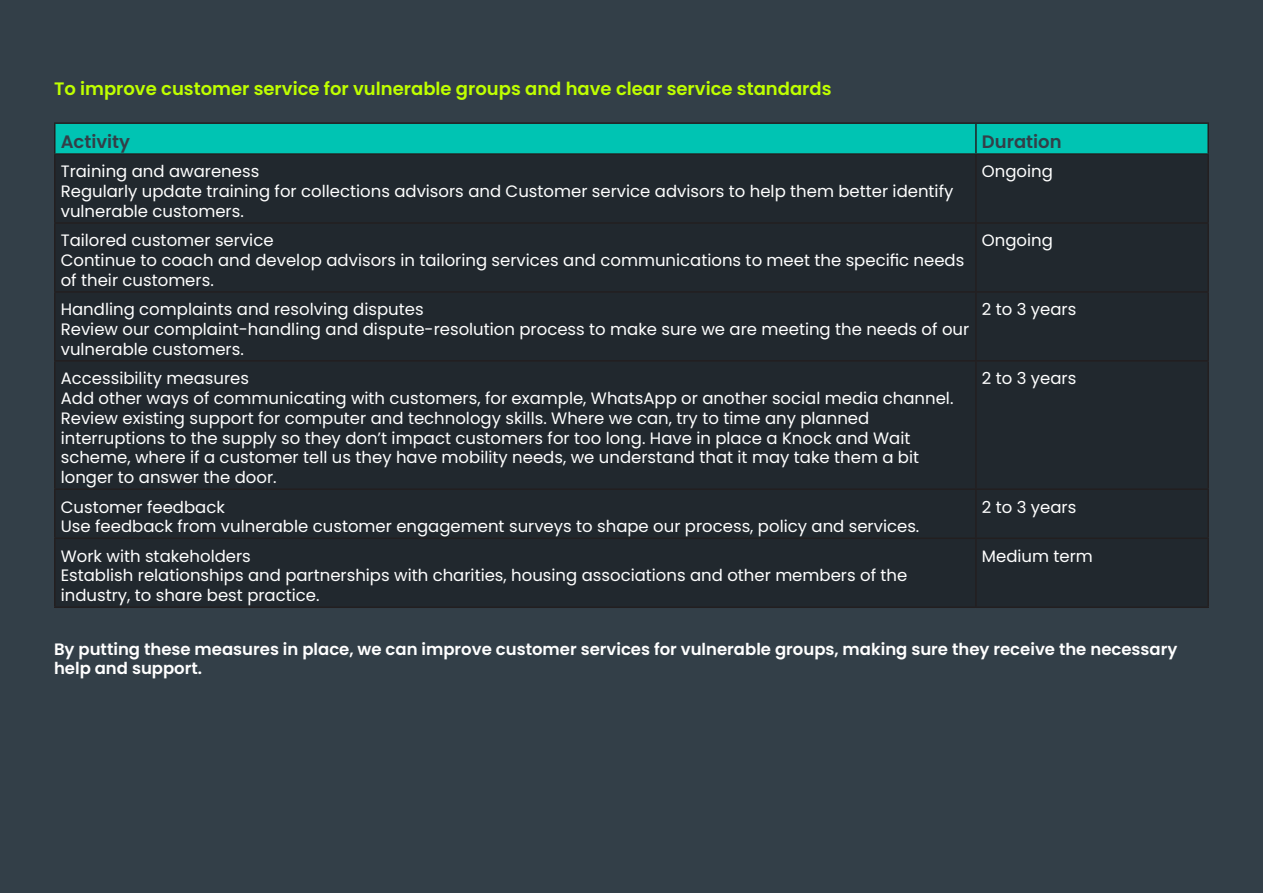
<style>
.page{position:relative;width:1263px;height:893px;background:#333f48}
.page>*{position:absolute;margin:0;border:0;box-sizing:border-box;transform-origin:0 0}
.t1{font:600 18px "Poppins";color:#bfff00}
.t2{font:600 18px "Poppins";color:#333f48}
.t3{font:16.5px/19.8px "Poppins";color:#fff}
.t4{font:600 16.5px/19.8px "Poppins";color:#fff}
</style>
<div class="page">
<div style="left:56px;top:124px;width:1151px;height:29px;background:#00c4b3"></div>
<div style="left:56px;top:155px;width:1151px;height:451px;background:#21282e"></div>
<hr style="left:54px;top:122px;width:922px;height:2px;background:#231f20">
<hr style="left:54px;top:124px;width:2px;height:29px;background:#231f20">
<hr style="left:976px;top:122px;width:233px;height:2px;background:#231f20">
<hr style="left:975px;top:124px;width:2px;height:29px;background:#231f20">
<hr style="left:1207px;top:124px;width:2px;height:29px;background:#231f20">
<hr style="left:54px;top:153px;width:922px;height:2px;background:#231f20">
<hr style="left:54px;top:155px;width:2px;height:67px;background:#231f20">
<hr style="left:976px;top:153px;width:233px;height:2px;background:#231f20">
<hr style="left:975px;top:155px;width:2px;height:67px;background:#231f20">
<hr style="left:1207px;top:155px;width:2px;height:67px;background:#231f20">
<hr style="left:54px;top:222px;width:922px;height:2px;background:#231f20">
<hr style="left:54px;top:224px;width:2px;height:67px;background:#231f20">
<hr style="left:976px;top:222px;width:233px;height:2px;background:#231f20">
<hr style="left:975px;top:224px;width:2px;height:67px;background:#231f20">
<hr style="left:1207px;top:224px;width:2px;height:67px;background:#231f20">
<hr style="left:54px;top:291px;width:922px;height:2px;background:#231f20">
<hr style="left:54px;top:293px;width:2px;height:67px;background:#231f20">
<hr style="left:976px;top:291px;width:233px;height:2px;background:#231f20">
<hr style="left:975px;top:293px;width:2px;height:67px;background:#231f20">
<hr style="left:1207px;top:293px;width:2px;height:67px;background:#231f20">
<hr style="left:54px;top:360px;width:922px;height:2px;background:#231f20">
<hr style="left:54px;top:362px;width:2px;height:126px;background:#231f20">
<hr style="left:976px;top:360px;width:233px;height:2px;background:#231f20">
<hr style="left:975px;top:362px;width:2px;height:126px;background:#231f20">
<hr style="left:1207px;top:362px;width:2px;height:126px;background:#231f20">
<hr style="left:54px;top:488px;width:922px;height:2px;background:#231f20">
<hr style="left:54px;top:490px;width:2px;height:48px;background:#231f20">
<hr style="left:976px;top:488px;width:233px;height:2px;background:#231f20">
<hr style="left:975px;top:490px;width:2px;height:48px;background:#231f20">
<hr style="left:1207px;top:490px;width:2px;height:48px;background:#231f20">
<hr style="left:54px;top:538px;width:922px;height:1px;background:#231f20">
<hr style="left:54px;top:539px;width:2px;height:67px;background:#231f20">
<hr style="left:976px;top:538px;width:233px;height:1px;background:#231f20">
<hr style="left:975px;top:539px;width:2px;height:67px;background:#231f20">
<hr style="left:1207px;top:539px;width:2px;height:67px;background:#231f20">
<hr style="left:54px;top:606px;width:922px;height:2px;background:#231f20">
<hr style="left:976px;top:606px;width:233px;height:2px;background:#231f20">
<p class="t1" style="left:54px;top:78px;width:779px">To improve customer service for vulnerable groups and have clear service standards</p>
<p class="t2" style="left:61px;top:131px;width:71px">Activity</p>
<p class="t2" style="left:982px;top:131px;width:81px">Duration</p>
<p class="t3" style="left:61px;top:162px;width:200px">Training and awareness</p>
<p class="t3" style="left:61px;top:182px;width:894px">Regularly update training for collections advisors and Customer service advisors to help them better identify vulnerable customers.</p>
<p class="t3" style="left:982px;top:162px;width:73px">Ongoing</p>
<p class="t3" style="left:61px;top:231px;width:214px">Tailored customer service</p>
<p class="t3" style="left:61px;top:251px;width:905px">Continue to coach and develop advisors in tailoring services and communications to meet the specific needs of their customers.</p>
<p class="t3" style="left:61px;top:300px;width:364px">Handling complaints and resolving disputes</p>
<p class="t3" style="left:61px;top:319px;width:910px">Review our complaint-handling and dispute-resolution process to make sure we are meeting the needs of our vulnerable customers.</p>
<p class="t3" style="left:61px;top:369px;width:190px">Accessibility measures</p>
<p class="t3" style="left:61px;top:388px;width:894px">Add other ways of communicating with customers, for example, WhatsApp or another social media channel.<br>Review existing support for computer and technology skills. Where we can, try to time any planned</p>
<p class="t3" style="left:61px;top:428px;width:860px">interruptions to the supply so they don’t impact customers for too long. Have in place a Knock and Wait scheme, where if a customer tell us they have mobility needs, we understand that it may take them a bit longer to answer the door.</p>
<p class="t3" style="left:61px;top:497px;width:166px">Customer feedback</p>
<p class="t3" style="left:61px;top:517px;width:860px">Use feedback from vulnerable customer engagement surveys to shape our process, policy and services.</p>
<p class="t3" style="left:61px;top:546px;width:192px">Work with stakeholders</p>
<p class="t3" style="left:61px;top:566px;width:848px">Establish relationships and partnerships with charities, housing associations and other members of the</p>
<p class="t3" style="left:61px;top:586px;width:260px">industry, to share best practice.</p>
<p class="t3" style="left:982px;top:231px;width:73px">Ongoing</p>
<p class="t3" style="left:982px;top:300px;width:96px">2 to 3 years</p>
<p class="t3" style="left:982px;top:369px;width:96px">2 to 3 years</p>
<p class="t3" style="left:982px;top:497px;width:96px">2 to 3 years</p>
<p class="t3" style="left:982px;top:546px;width:112px">Medium term</p>
<p class="t4" style="left:54px;top:639px;width:1125px">By putting these measures in place, we can improve customer services for vulnerable groups, making sure they receive the necessary help and support.</p>
</div>
